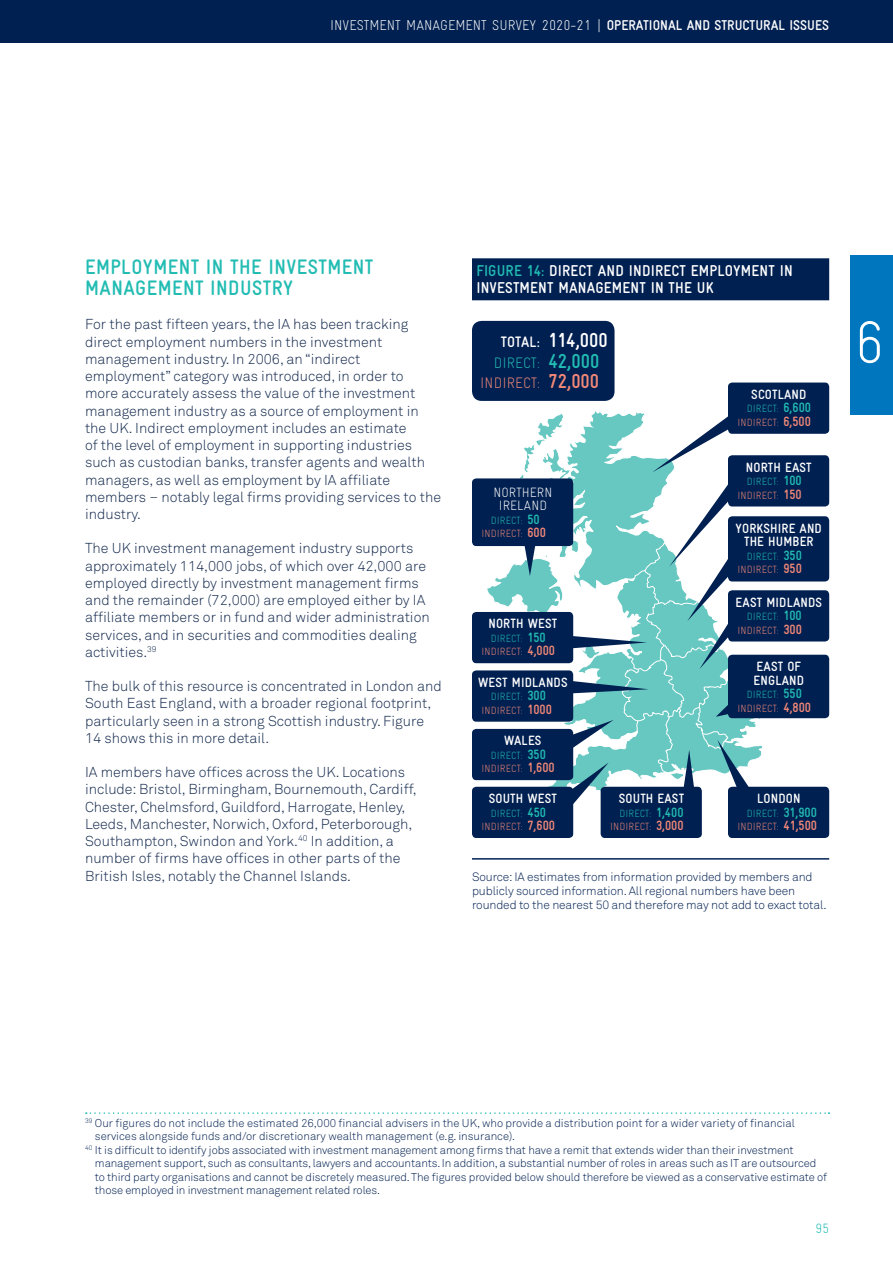
<style>
.page{position:relative;width:893px;height:1263px;background:#fff}
.page>*{position:absolute;margin:0;border:0;box-sizing:border-box;transform-origin:0 0}
.t1{font:300 60px "Gravur Condensed";color:#fff}
.subhead1{font:700 21px/21px "Gravur Condensed";letter-spacing:.02em;color:#22bcb3}
.t2{font:700 20.25px "Gravur Condensed";color:#fff}
.figurehead{font:700 15.75px/17.2px "Gravur Condensed";letter-spacing:.01em;color:#fff}
.t3{font:300 15.15px/20.2px "Gravur Condensed";letter-spacing:.01em;color:#f48877;text-align:right}
.t4{font:300 14.25px/17.2px "Akkurat Std";color:#12284c}
.t5{font:300 14.25px "Gravur Condensed";color:#fff}
.t6{font:700 13.5px/13.5px "Gravur Condensed";letter-spacing:.01em;color:#fff;text-align:center}
.t7{font:300 13.5px/13.5px "Gravur Condensed";letter-spacing:.01em;color:#fff;text-align:center}
.t8{font:300 13.5px "Gravur Condensed";color:#22bcb3}
.source2{font:300 12px/14.2px "Akkurat Std";letter-spacing:-.01em;color:#002051}
.footnotes{font:300 11.25px/13.5px "Akkurat Std";letter-spacing:-.01em;color:#002051}
.t9{font:300 10.5px/13.5px "Gravur Condensed";letter-spacing:.01em;color:#f48877;text-align:center}
.s1{font-weight:700}
.s2{color:#22bcb3}
.s3{font-size:15.15px}
.s4{font-weight:700;font-size:20.25px;color:#22bcb3}
.s5{font-weight:700;font-size:20.25px}
.s6{font-weight:700;font-size:13.5px;color:#22bcb3}
.s7{font-weight:700;font-size:13.5px}
</style>
<div class="page">
<div style="left:0;top:0;width:893px;height:43px;background:#002051"></div>
<div style="left:850px;top:255px;width:43px;height:160px;background:#0076be"></div>
<svg style="left:86px;top:1112px;width:743px;height:2px"></svg>
<div style="left:472px;top:258px;width:357px;height:42px;background:#002051"></div>
<hr style="left:472px;top:858px;width:357px;height:2px;background:#002051">
<div style="left:472px;top:321px;width:142px;height:80px;background:#002051;border-radius:10px"></div>
<div style="left:472px;top:478px;width:101px;height:68px;background:#002051;border-radius:4px"></div>
<div style="left:728px;top:382px;width:101px;height:52px;background:#002051;border-radius:4px"></div>
<div style="left:728px;top:455px;width:101px;height:51px;background:#002051;border-radius:4px"></div>
<div style="left:472px;top:612px;width:101px;height:51px;background:#002051;border-radius:4px"></div>
<div style="left:472px;top:670px;width:101px;height:52px;background:#002051;border-radius:4px"></div>
<div style="left:472px;top:729px;width:101px;height:51px;background:#002051;border-radius:4px"></div>
<div style="left:472px;top:787px;width:101px;height:51px;background:#002051;border-radius:4px"></div>
<div style="left:601px;top:787px;width:101px;height:51px;background:#002051;border-radius:4px"></div>
<div style="left:728px;top:787px;width:101px;height:51px;background:#002051;border-radius:4px"></div>
<div style="left:728px;top:516px;width:101px;height:65px;background:#002051;border-radius:4px"></div>
<div style="left:728px;top:590px;width:101px;height:51px;background:#002051;border-radius:4px"></div>
<div style="left:728px;top:655px;width:101px;height:63px;background:#002051;border-radius:4px"></div>
<svg style="left:485px;top:411px;width:287px;height:398px"></svg>
<p class="t5" style="left:330px;top:17px;width:500px">INVESTMENT MANAGEMENT SURVEY 2020-21 | <span class="s1">OPERATIONAL AND STRUCTURAL ISSUES</span></p>
<p class="subhead1" style="left:85px;top:257px;width:290px">EMPLOYMENT IN THE INVESTMENT<br>MANAGEMENT INDUSTRY</p>
<p class="t4" style="left:85px;top:316px;width:357px">For the past fifteen years, the IA has been tracking direct employment numbers in the investment management industry. In 2006, an “indirect employment” category was introduced, in order to<br>more accurately assess the value of the investment management industry as a source of employment in the UK. Indirect employment includes an estimate<br>of the level of employment in supporting industries such as custodian banks, transfer agents and wealth managers, as well as employment by IA affiliate members – notably legal firms providing services to the industry.</p>
<p class="t4" style="left:85px;top:540px;width:346px">The UK investment management industry supports approximately 114,000 jobs, of which over 42,000 are employed directly by investment management firms and the remainder (72,000) are employed either by IA affiliate members or in fund and wider administration services, and in securities and commodities dealing activities.<sup>39</sup></p>
<p class="t4" style="left:85px;top:677px;width:358px">The bulk of this resource is concentrated in London and South East England, with a broader regional footprint, particularly seen in a strong Scottish industry. Figure 14 shows this in more detail.</p>
<p class="t4" style="left:85px;top:763px;width:333px">IA members have offices across the UK. Locations include: Bristol, Birmingham, Bournemouth, Cardiff, Chester, Chelmsford, Guildford, Harrogate, Henley, Leeds, Manchester, Norwich, Oxford, Peterborough, Southampton, Swindon and York.<sup>40</sup> In addition, a number of firms have offices in other parts of the British Isles, notably the Channel Islands.</p>
<p class="figurehead" style="left:476px;top:262px;width:318px"><span class="s2">FIGURE 14:</span> DIRECT AND INDIRECT EMPLOYMENT IN<br>INVESTMENT MANAGEMENT IN THE UK</p>
<p class="t2" style="left:501px;top:329px;width:108px"><span class="s3">TOTAL:</span> 114,000</p>
<p class="t3" style="left:480px;top:352px;width:121px"><span class="s2">DIRECT:</span> <span class="s4">42,000<br></span>INDIRECT: <span class="s5">72,000</span></p>
<p class="t7" style="left:493px;top:485px;width:60px">NORTHERN<br>IRELAND</p>
<p class="t9" style="left:482px;top:513px;width:66px"><span class="s2">DIRECT:</span> <span class="s6">50<br></span>INDIRECT: <span class="s7">600</span></p>
<p class="t6" style="left:488px;top:617px;width:70px">NORTH WEST</p>
<p class="t9" style="left:482px;top:631px;width:75px"><span class="s2">DIRECT:</span> <span class="s6">150<br></span>INDIRECT: <span class="s7">4,000</span></p>
<p class="t6" style="left:478px;top:676px;width:91px">WEST MIDLANDS</p>
<p class="t9" style="left:482px;top:690px;width:72px"><span class="s2">DIRECT:</span> <span class="s6">300<br></span>INDIRECT: <span class="s7">1000</span></p>
<p class="t6" style="left:504px;top:734px;width:39px">WALES</p>
<p class="t9" style="left:482px;top:748px;width:75px"><span class="s2">DIRECT:</span> <span class="s6">350<br></span>INDIRECT: <span class="s7">1,600</span></p>
<p class="t6" style="left:489px;top:792px;width:70px">SOUTH WEST</p>
<p class="t9" style="left:482px;top:806px;width:75px"><span class="s2">DIRECT:</span> <span class="s6">450<br></span>INDIRECT: <span class="s7">7,600</span></p>
<p class="t6" style="left:619px;top:792px;width:67px">SOUTH EAST</p>
<p class="t9" style="left:610px;top:806px;width:75px;text-align:right"><span class="s2">DIRECT:</span> <span class="s6">1,400<br></span>INDIRECT: <span class="s7">3,000</span></p>
<p class="t6" style="left:751px;top:388px;width:57px">SCOTLAND</p>
<p class="t9" style="left:737px;top:402px;width:75px;text-align:right"><span class="s2">DIRECT:</span> <span class="s6">6,600<br></span>INDIRECT: <span class="s7">6,500</span></p>
<p class="t6" style="left:746px;top:460px;width:67px">NORTH EAST</p>
<p class="t9" style="left:737px;top:475px;width:66px;text-align:right"><span class="s2">DIRECT:</span> <span class="s6">100<br></span>INDIRECT: <span class="s7">150</span></p>
<p class="t6" style="left:736px;top:521px;width:88px">YORKSHIRE AND<br>THE HUMBER</p>
<p class="t9" style="left:737px;top:549px;width:66px;text-align:right"><span class="s2">DIRECT:</span> <span class="s6">350<br></span>INDIRECT: <span class="s7">950</span></p>
<p class="t6" style="left:736px;top:595px;width:88px">EAST MIDLANDS</p>
<p class="t9" style="left:737px;top:610px;width:66px;text-align:right"><span class="s2">DIRECT:</span> <span class="s6">100<br></span>INDIRECT: <span class="s7">300</span></p>
<p class="t6" style="left:754px;top:660px;width:52px;text-align:left">EAST OF<br>ENGLAND</p>
<p class="t9" style="left:737px;top:688px;width:75px"><span class="s2">DIRECT:</span> <span class="s6">550<br></span>INDIRECT: <span class="s7">4,800</span></p>
<p class="t6" style="left:757px;top:792px;width:45px">LONDON</p>
<p class="t9" style="left:737px;top:806px;width:81px;text-align:right"><span class="s2">DIRECT:</span> <span class="s6">31,900<br></span>INDIRECT: <span class="s7">41,500</span></p>
<p class="source2" style="left:472px;top:869px;width:356px">Source: IA estimates from information provided by members and publicly sourced information. All regional numbers have been rounded to the nearest 50 and therefore may not add to exact total.</p>
<p class="t1" style="left:855px;top:308px;width:32px">6</p>
<p class="footnotes" style="left:95px;top:1116px;width:701px;text-indent:-10px"><sup>39</sup> Our figures do not include the estimated 26,000 financial advisers in the UK, who provide a distribution point for a wider variety of financial services alongside funds and/or discretionary wealth management (e.g. insurance).</p>
<p class="footnotes" style="left:95px;top:1143px;width:734px;text-indent:-10px"><sup>40</sup> It is difficult to identify jobs associated with investment management among firms that have a remit that extends wider than their investment management support, such as consultants, lawyers and accountants. In addition, a substantial number of roles in areas such as IT are outsourced to third party organisations and cannot be discretely measured. The figures provided below should therefore be viewed as a conservative estimate of those employed in investment management related roles.</p>
<p class="t8" style="left:815px;top:1220px;width:15px">95</p>
</div>
